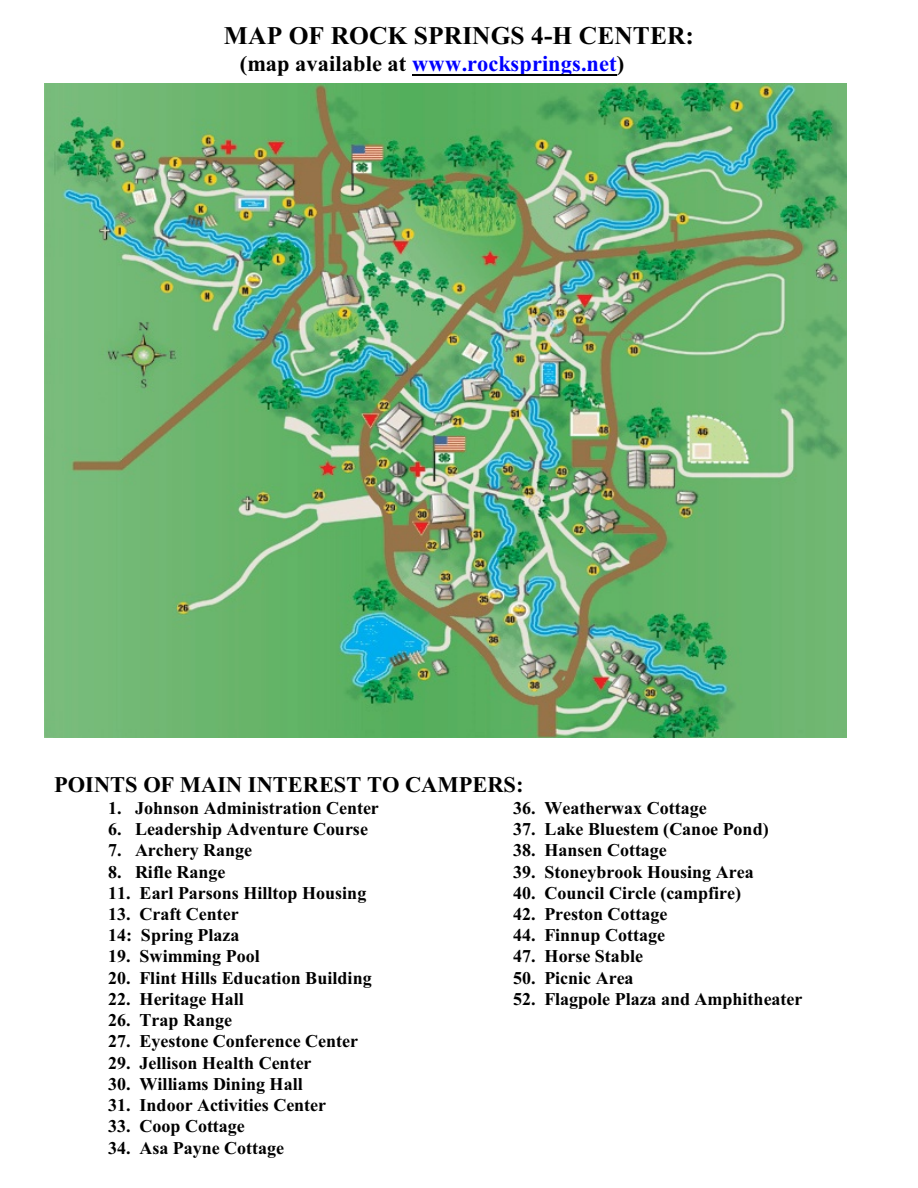
<style>
.page{position:relative;width:918px;height:1188px;background:#fff}
.page>*{position:absolute;margin:0;border:0;box-sizing:border-box;transform-origin:0 0}
.t1{font:700 25.5px "Times New Roman";letter-spacing:.005em;color:#000}
.t2{font:700 22.35px "Times New Roman";color:#00f}
.t3{font:700 22.35px "Times New Roman";color:#000}
.t4{font:700 18px/21.3px "Times New Roman";color:#000}
.s1{color:#000}
</style>
<div class="page">
<hr style="left:412px;top:74px;width:205px;height:2px;background:#000">
<img style="left:45px;top:83px;width:801px;height:654px">
<h1 class="t1" style="left:224px;top:27px;width:472px">MAP OF ROCK SPRINGS 4-H CENTER:</h1>
<p class="t2" style="left:240px;top:56px;width:386px"><span class="s1">(map available at</span> www.rocksprings.net<span class="s1">)</span></p>
<p class="t3" style="left:54px;top:777px;width:471px">POINTS OF MAIN INTEREST TO CAMPERS:</p>
<p class="t4" style="left:108px;top:799px;width:272px">1. Johnson Administration Center</p>
<p class="t4" style="left:108px;top:820px;width:262px">6. Leadership Adventure Course</p>
<p class="t4" style="left:108px;top:841px;width:146px">7. Archery Range</p>
<p class="t4" style="left:108px;top:863px;width:119px">8. Rifle Range</p>
<p class="t4" style="left:108px;top:884px;width:260px">11. Earl Parsons Hilltop Housing</p>
<p class="t4" style="left:108px;top:905px;width:133px">13. Craft Center<br>14: Spring Plaza</p>
<p class="t4" style="left:108px;top:948px;width:153px">19. Swimming Pool</p>
<p class="t4" style="left:108px;top:969px;width:265px">20. Flint Hills Education Building</p>
<p class="t4" style="left:108px;top:990px;width:137px">22. Heritage Hall</p>
<p class="t4" style="left:108px;top:1011px;width:126px">26. Trap Range</p>
<p class="t4" style="left:108px;top:1033px;width:252px">27. Eyestone Conference Center</p>
<p class="t4" style="left:108px;top:1054px;width:205px">29. Jellison Health Center</p>
<p class="t4" style="left:108px;top:1075px;width:196px">30. Williams Dining Hall</p>
<p class="t4" style="left:108px;top:1096px;width:220px">31. Indoor Activities Center</p>
<p class="t4" style="left:108px;top:1118px;width:138px">33. Coop Cottage</p>
<p class="t4" style="left:108px;top:1139px;width:178px">34. Asa Payne Cottage</p>
<p class="t4" style="left:513px;top:799px;width:195px">36. Weatherwax Cottage</p>
<p class="t4" style="left:513px;top:820px;width:257px">37. Lake Bluestem (Canoe Pond)</p>
<p class="t4" style="left:513px;top:841px;width:155px">38. Hansen Cottage</p>
<p class="t4" style="left:513px;top:863px;width:242px">39. Stoneybrook Housing Area</p>
<p class="t4" style="left:513px;top:884px;width:230px">40. Council Circle (campfire)</p>
<p class="t4" style="left:513px;top:905px;width:156px">42. Preston Cottage</p>
<p class="t4" style="left:513px;top:926px;width:153px">44. Finnup Cottage</p>
<p class="t4" style="left:513px;top:948px;width:132px">47. Horse Stable</p>
<p class="t4" style="left:513px;top:969px;width:122px">50. Picnic Area</p>
<p class="t4" style="left:513px;top:990px;width:291px">52. Flagpole Plaza and Amphitheater</p>
</div>
